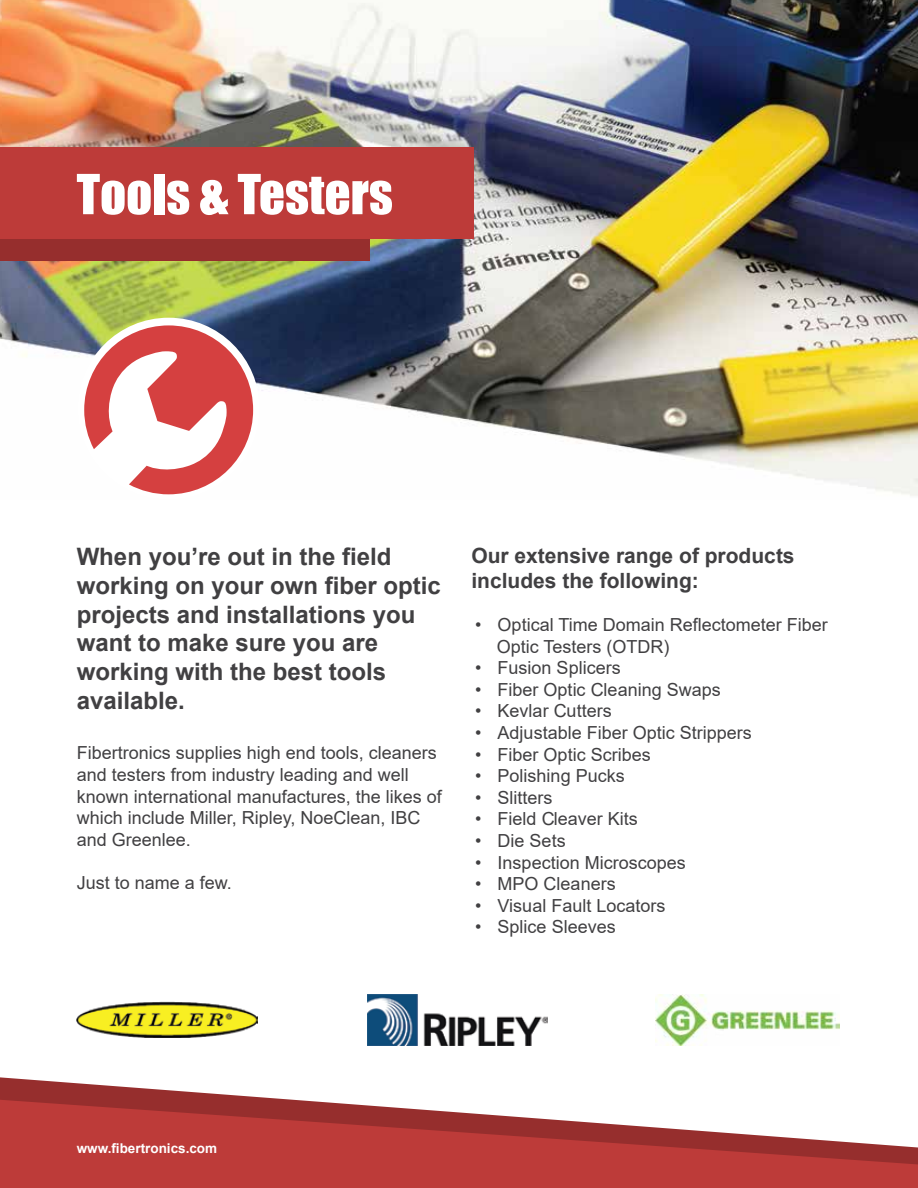
<style>
.page{position:relative;width:918px;height:1188px;background:#fff}
.page>*{position:absolute;margin:0;border:0;box-sizing:border-box;transform-origin:0 0}
.t1{font:51px "Impact";color:#fff}
.t2{font:700 24px/28.8px "Arial";color:#414042}
.t3{font:700 21px/25.2px "Arial";color:#414042}
.t4{font:18px/21.6px "Arial";color:#414042}
.t5{font:700 13.5px "Arial";color:#fff}
</style>
<div class="page">
<img style="left:0;top:0;width:918px;height:496px">
<div style="left:78px;top:318px;width:182px;height:182px;background:#fff;border-radius:50%"></div>
<div style="left:0;top:239px;width:370px;height:21px;background:#962e2d"></div>
<div style="left:0;top:147px;width:473px;height:92px;background:#bd3b39"></div>
<svg style="left:84px;top:325px;width:169px;height:169px"></svg>
<img style="left:368px;top:994px;width:179px;height:51px">
<img style="left:655px;top:994px;width:185px;height:51px">
<img style="left:77px;top:1002px;width:181px;height:36px">
<svg style="left:0;top:1077px;width:269px;height:21px"></svg>
<svg style="left:0;top:1098px;width:918px;height:90px;fill:#bd3b39"></svg>
<h1 class="t1" style="left:77px;top:155px;width:318px">Tools &amp; Testers</h1>
<h2 class="t2" style="left:77px;top:543px;width:366px">When you’re out in the field working on your own fiber optic projects and installations you want to make sure you are working with the best tools available.</h2>
<p class="t4" style="left:77px;top:742px;width:367px">Fibertronics supplies high end tools, cleaners and testers from industry leading and well known international manufactures, the likes of which include Miller, Ripley, NoeClean, IBC and Greenlee.</p>
<p class="t4" style="left:77px;top:872px;width:157px">Just to name a few.</p>
<p class="t3" style="left:471px;top:543px;width:325px">Our extensive range of products includes the following:</p>
<p class="t4" style="left:497px;top:614px;width:332px;text-indent:-22px">• Optical Time Domain Reflectometer Fiber<br>Optic Testers (OTDR)</p>
<p class="t4" style="left:475px;top:657px;width:147px">• Fusion Splicers</p>
<p class="t4" style="left:475px;top:678px;width:247px">• Fiber Optic Cleaning Swaps</p>
<p class="t4" style="left:475px;top:700px;width:138px">• Kevlar Cutters</p>
<p class="t4" style="left:475px;top:722px;width:278px">• Adjustable Fiber Optic Strippers</p>
<p class="t4" style="left:475px;top:743px;width:177px">• Fiber Optic Scribes</p>
<p class="t4" style="left:475px;top:765px;width:151px">• Polishing Pucks</p>
<p class="t4" style="left:475px;top:786px;width:79px">• Slitters</p>
<p class="t4" style="left:475px;top:808px;width:164px">• Field Cleaver Kits</p>
<p class="t4" style="left:475px;top:830px;width:92px">• Die Sets</p>
<p class="t4" style="left:475px;top:851px;width:212px">• Inspection Microscopes</p>
<p class="t4" style="left:475px;top:873px;width:142px">• MPO Cleaners</p>
<p class="t4" style="left:475px;top:894px;width:192px">• Visual Fault Locators</p>
<p class="t4" style="left:475px;top:916px;width:142px">• Splice Sleeves</p>
<p class="t5" style="left:77px;top:1139px;width:142px">www.fibertronics.com</p>
</div>
